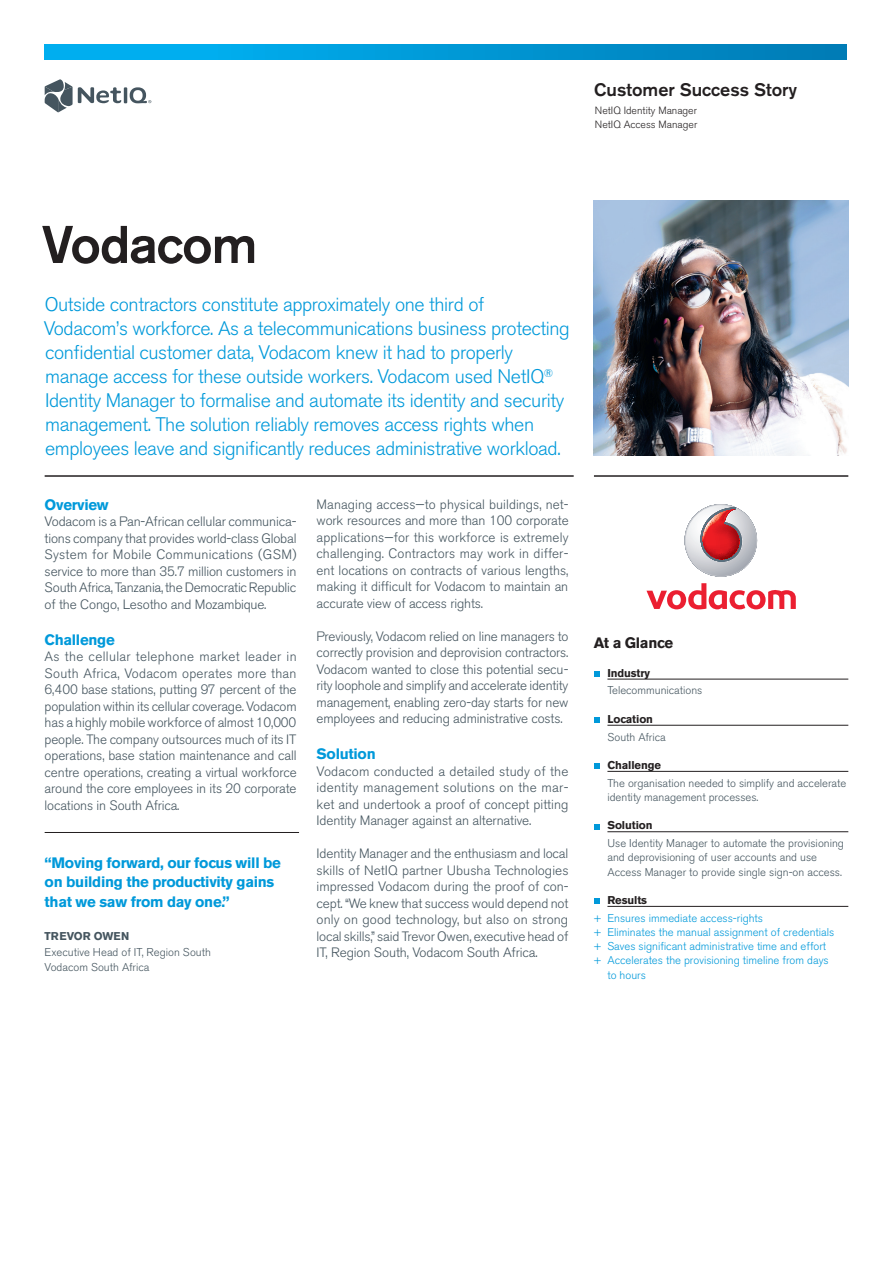
<style>
.page{position:relative;width:893px;height:1263px;background:#fff}
.page>*{position:absolute;margin:0;border:0;box-sizing:border-box;transform-origin:0 0}
.Main_Title__pg_1{font:500 52.5px "Akzidenz Grotesk BE";letter-spacing:-.02em;color:#231f20}
.Intro__pg_1{font:300 19.5px/24px "Akzidenz Grotesk BE";letter-spacing:-.02em;color:#0099da}
.Customer_Success_Sto{font:500 18px "Akzidenz Grotesk BE";color:#231f20}
.Blue_quote_text__pg{font:700 15px/19.5px "Akzidenz Grotesk BE";letter-spacing:-.02em;color:#0099da}
.Blue_body_text_heads{font:700 15px "Akzidenz Grotesk BE";letter-spacing:-.02em;color:#0099da}
.Sidebar_At_a_Glance{font:700 15px "Akzidenz Grotesk BE";letter-spacing:-.02em;color:#231f20}
.Grey_body_text{font:300 13.5px/16.5px "Akzidenz Grotesk BE";letter-spacing:-.01em;color:#45555f;text-align:justify}
.Sidebar_text_below_l{font:300 11.25px/14.2px "Akzidenz Grotesk BE";color:#45555f}
.Sidebar_blue_Results{font:300 11.25px/14.2px "Akzidenz Grotesk BE";color:#0099da}
.Sidebar_bold_bullets{font:700 11.25px "Akzidenz Grotesk BE";letter-spacing:-.01em;color:#231f20}
.Quote_attribution_Jo{font:300 11.25px "Akzidenz Grotesk BE";color:#45555f}
.Quote_attribution_Na{font:300 11.25px "Akzidenz Grotesk BE";color:#45555f}
.Quote_attribution_Na-2{font:700 11.25px "Akzidenz Grotesk BE";color:#45555f}
.Product_name_s___top{font:300 10.5px "Akzidenz Grotesk BE";color:#231f20}
</style>
<div class="page">
<hr style="left:45px;top:475px;width:529px;height:2px;background:#231f20">
<hr style="left:594px;top:475px;width:254px;height:2px;background:#231f20">
<img style="left:594px;top:201px;width:254px;height:254px">
<hr style="left:607px;top:679px;width:241px;height:1px;background:#231f20">
<hr style="left:607px;top:725px;width:241px;height:1px;background:#231f20">
<hr style="left:607px;top:771px;width:241px;height:1px;background:#231f20">
<hr style="left:607px;top:831px;width:241px;height:1px;background:#231f20">
<hr style="left:607px;top:906px;width:241px;height:1px;background:#231f20">
<svg style="left:594px;top:672px;width:5px;height:5px"></svg>
<svg style="left:594px;top:718px;width:5px;height:5px"></svg>
<svg style="left:594px;top:764px;width:5px;height:5px"></svg>
<svg style="left:594px;top:824px;width:5px;height:5px"></svg>
<svg style="left:594px;top:899px;width:5px;height:5px"></svg>
<svg style="left:686px;top:505px;width:70px;height:71px;background:#cbcdd2"></svg>
<svg style="left:701px;top:508px;width:41px;height:55px;background:#c66369"></svg>
<svg style="left:646px;top:583px;width:150px;height:26px"></svg>
<svg style="left:45px;top:45px;width:801px;height:14px;background:#0098d6"></svg>
<hr style="left:45px;top:832px;width:254px;height:1px;background:#231f20">
<hr style="left:124px;top:87px;width:3px;height:16px;background:#45555f">
<svg style="left:130px;top:87px;width:21px;height:16px"></svg>
<svg style="left:45px;top:79px;width:76px;height:33px"></svg>
<p class="Customer_Success_Sto" style="left:594px;top:78px;width:204px">Customer Success Story</p>
<p class="Product_name_s___top" style="left:595px;top:104px;width:104px">NetIQ Identity Manager</p>
<p class="Product_name_s___top" style="left:595px;top:118px;width:104px">NetIQ Access Manager</p>
<p class="Main_Title__pg_1" style="left:42px;top:212px;width:217px">Vodacom</p>
<p class="Intro__pg_1" style="left:44px;top:293px;width:528px">Outside contractors constitute approximately one third of Vodacom’s workforce. As a telecommunications business protecting confidential customer data, Vodacom knew it had to properly manage access for these outside workers. Vodacom used NetIQ<sup>® </sup>Identity Manager to formalise and automate its identity and security management. The solution reliably removes access rights when employees leave and significantly reduces administrative workload.</p>
<p class="Blue_body_text_heads" style="left:45px;top:496px;width:66px">Overview</p>
<p class="Grey_body_text" style="left:45px;top:514px;width:253px">Vodacom is a Pan-African cellular communica&shy;tions company that provides world-class Global System for Mobile Communications (GSM) service to more than 35.7 million customers in South Africa, Tanzania, the Democratic Republic of the Congo, Lesotho and Mozambique.</p>
<p class="Blue_body_text_heads" style="left:45px;top:631px;width:72px">Challenge</p>
<p class="Grey_body_text" style="left:45px;top:649px;width:254px">As the cellular telephone market leader in South Africa, Vodacom operates more than 6,400 base stations, putting 97 percent of the population within its cellular coverage. Vodacom has a highly mobile workforce of almost 10,000 people. The company outsources much of its IT operations, base station maintenance and call centre operations, creating a virtual workforce around the core employees in its 20 corporate locations in South Africa.</p>
<p class="Blue_quote_text__pg" style="left:45px;top:853px;width:238px">“Moving forward, our focus will be on building the productivity gains that we saw from day one.”</p>
<p class="Quote_attribution_Na-2" style="left:45px;top:929px;width:86px">TREVOR OWEN</p>
<p class="Quote_attribution_Jo" style="left:45px;top:946px;width:168px">Executive Head of IT, Region South</p>
<p class="Quote_attribution_Na" style="left:45px;top:960px;width:106px">Vodacom South Africa</p>
<p class="Grey_body_text" style="left:317px;top:496px;width:254px">Managing access—to physical buildings, net&shy;work resources and more than 100 corporate applications—for this workforce is extremely challenging. Contractors may work in differ&shy;ent locations on contracts of various lengths, making it difficult for Vodacom to maintain an accurate view of access rights.</p>
<p class="Grey_body_text" style="left:317px;top:628px;width:253px">Previously, Vodacom relied on line managers to correctly provision and deprovision contractors.<br>Vodacom wanted to close this potential secu&shy;rity loophole and simplify and accelerate identity management, enabling zero-day starts for new employees and reducing administrative costs.</p>
<p class="Blue_body_text_heads" style="left:317px;top:745px;width:61px">Solution</p>
<p class="Grey_body_text" style="left:317px;top:763px;width:253px">Vodacom conducted a detailed study of the identity management solutions on the mar&shy;ket and undertook a proof of concept pitting Identity Manager against an alternative.</p>
<p class="Grey_body_text" style="left:317px;top:845px;width:253px">Identity Manager and the enthusiasm and local skills of NetIQ partner Ubusha Technologies impressed Vodacom during the proof of con&shy;cept. “We knew that success would depend not only on good technology, but also on strong local skills,” said Trevor Owen, executive head of IT, Region South, Vodacom South Africa.</p>
<p class="Sidebar_At_a_Glance" style="left:594px;top:634px;width:81px">At a Glance</p>
<p class="Sidebar_bold_bullets" style="left:607px;top:666px;width:44px">Industry</p>
<p class="Sidebar_text_below_l" style="left:607px;top:684px;width:96px">Telecommunications</p>
<p class="Sidebar_bold_bullets" style="left:607px;top:712px;width:47px">Location</p>
<p class="Sidebar_text_below_l" style="left:607px;top:730px;width:60px">South Africa</p>
<p class="Sidebar_bold_bullets" style="left:607px;top:758px;width:55px">Challenge</p>
<p class="Sidebar_text_below_l" style="left:607px;top:776px;width:240px">The organisation needed to simplify and accelerate identity management processes.</p>
<p class="Sidebar_bold_bullets" style="left:607px;top:819px;width:47px">Solution</p>
<p class="Sidebar_text_below_l" style="left:607px;top:836px;width:238px">Use Identity Manager to automate the provisioning and deprovisioning of user accounts and use<br>Access Manager to provide single sign-on access.</p>
<p class="Sidebar_bold_bullets" style="left:607px;top:893px;width:41px">Results</p>
<p class="Sidebar_blue_Results" style="left:594px;top:911px;width:171px">+ Ensures immediate access-rights</p>
<p class="Sidebar_blue_Results" style="left:594px;top:925px;width:242px">+ Eliminates the manual assignment of credentials</p>
<p class="Sidebar_blue_Results" style="left:594px;top:939px;width:234px">+ Saves significant administrative time and effort</p>
<p class="Sidebar_blue_Results" style="left:607px;top:954px;width:223px;text-indent:-14px">+ Accelerates the provisioning timeline from days to hours</p>
</div>
